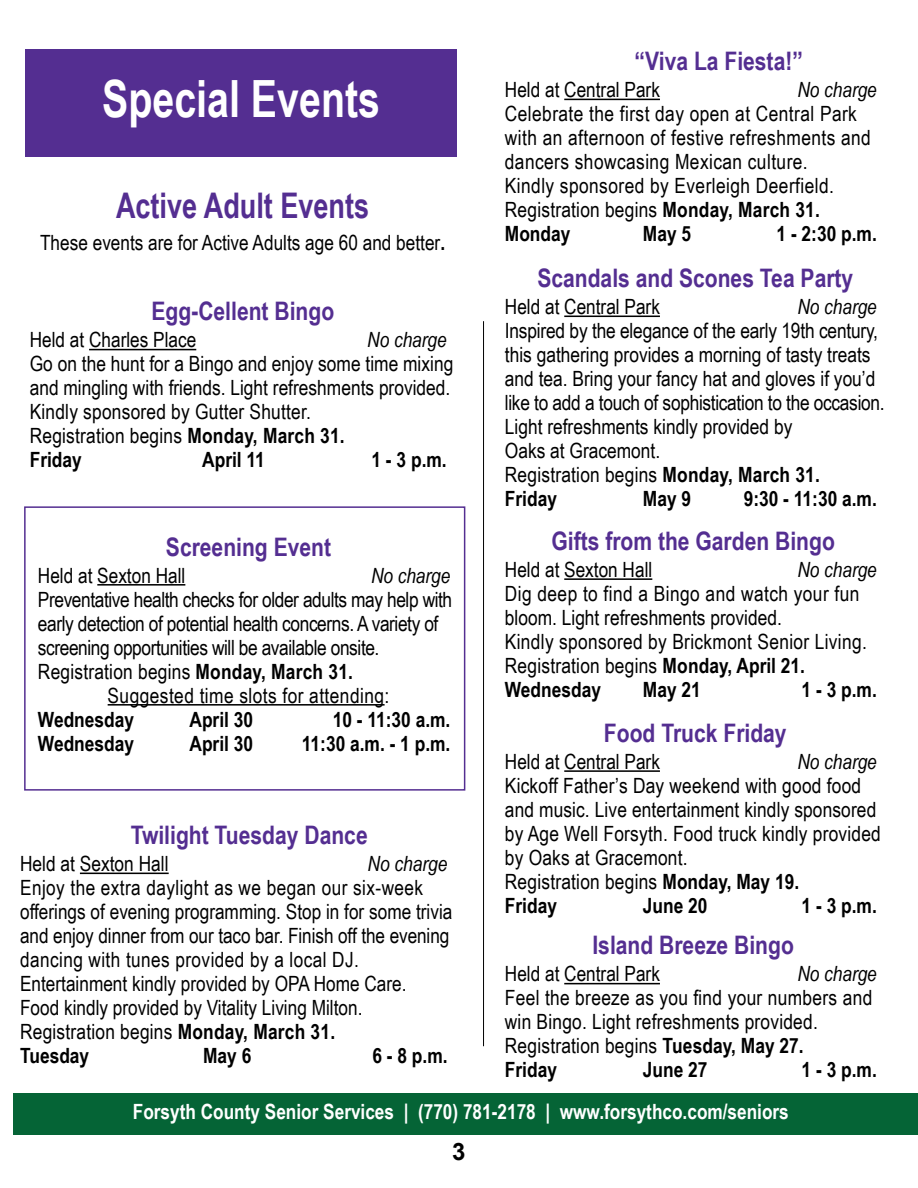
<style>
.page{position:relative;width:918px;height:1188px;background:#fff}
.page>*{position:absolute;margin:0;border:0;box-sizing:border-box;transform-origin:0 0}
.t1{font:700 51.3px "Arial Narrow";color:#fff;scale:.93 1}
.t2{font:700 35.25px "Arial Narrow";color:#542e91;scale:.93 1}
.t3{font:700 25.5px "Arial Narrow";color:#542e91}
.t4{font:700 24px "Arial";color:#000}
.t5{font:21px/24px "Arial Narrow";color:#000}
.t6{font:21px/24px "Arial Narrow";letter-spacing:.02em;color:#000}
.t7{font:700 21px "Arial Narrow";color:#000}
.t8{font:21px "Arial Narrow";letter-spacing:-.02em;color:#000}
.t9{font:700 21px "Arial Narrow";color:#fff}
.t10{font:italic 21px "Arial Narrow";color:#000}
.s1{font-weight:700}
</style>
<div class="page">
<div style="left:14px;top:1093px;width:904px;height:41px;background:#056436"></div>
<div style="left:25px;top:49px;width:432px;height:108px;background:#542e91"></div>
<hr style="left:483px;top:321px;width:1px;height:725px;background:#000">
<hr style="left:80px;top:873px;width:89px;height:1px;background:#000">
<hr style="left:89px;top:349px;width:107px;height:1px;background:#000">
<hr style="left:564px;top:99px;width:96px;height:1px;background:#000">
<hr style="left:97px;top:584px;width:88px;height:2px;background:#000">
<hr style="left:108px;top:704px;width:277px;height:2px;background:#000">
<hr style="left:564px;top:316px;width:96px;height:1px;background:#000">
<hr style="left:564px;top:578px;width:88px;height:2px;background:#000">
<hr style="left:564px;top:983px;width:96px;height:1px;background:#000">
<hr style="left:564px;top:770px;width:96px;height:2px;background:#000">
<div style="left:24px;top:506px;width:441px;height:285px;border:2px solid #542e91"></div>
<h1 class="t1" style="left:102px;top:60px;width:300px">Special Events</h1>
<h2 class="t2" style="left:116px;top:178px;width:274px">Active Adult Events</h2>
<p class="t5" style="left:40px;top:229px;width:407px">These events are for Active Adults age 60 and better<span class="s1">.</span></p>
<p class="t3" style="left:152px;top:292px;width:184px">Egg-Cellent Bingo</p>
<p class="t5" style="left:30px;top:327px;width:168px">Held at Charles Place</p>
<p class="t10" style="left:367px;top:325px;width:81px">No charge</p>
<p class="t5" style="left:30px;top:351px;width:425px">Go on the hunt for a Bingo and enjoy some time mixing and mingling with friends. Light refreshments provided.<br>Kindly sponsored by Gutter Shutter.<br>Registration begins <span class="s1">Monday, March 31.<br>Friday</span></p>
<p class="t7" style="left:202px;top:444px;width:64px">April 11</p>
<p class="t7" style="left:371px;top:444px;width:77px">1 - 3 p.m.</p>
<p class="t3" style="left:166px;top:527px;width:167px">Screening Event</p>
<p class="t5" style="left:38px;top:562px;width:149px">Held at Sexton Hall</p>
<p class="t10" style="left:371px;top:561px;width:81px">No charge</p>
<p class="t8" style="left:38px;top:584px;width:416px">Preventative health checks for older adults may help with</p>
<p class="t8" style="left:38px;top:608px;width:402px">early detection of potential health concerns. A variety of</p>
<p class="t8" style="left:38px;top:632px;width:343px">screening opportunities will be available onsite.</p>
<p class="t5" style="left:38px;top:658px;width:317px">Registration begins <span class="s1">Monday, March 31.</span></p>
<p class="t6" style="left:108px;top:682px;width:283px">Suggested time slots for attending:</p>
<p class="t7" style="left:38px;top:703px;width:98px">Wednesday</p>
<p class="t7" style="left:189px;top:703px;width:65px">April 30</p>
<p class="t7" style="left:333px;top:703px;width:119px">10 - 11:30 a.m.</p>
<p class="t7" style="left:38px;top:727px;width:98px">Wednesday</p>
<p class="t7" style="left:189px;top:727px;width:65px">April 30</p>
<p class="t7" style="left:302px;top:727px;width:150px">11:30 a.m. - 1 p.m.</p>
<p class="t3" style="left:131px;top:816px;width:239px">Twilight Tuesday Dance</p>
<p class="t5" style="left:20px;top:851px;width:150px">Held at Sexton Hall</p>
<p class="t10" style="left:368px;top:849px;width:82px">No charge</p>
<p class="t5" style="left:20px;top:875px;width:434px">Enjoy the extra daylight as we began our six-week offerings of evening programming. Stop in for some trivia and enjoy dinner from our taco bar. Finish off the evening dancing with tunes provided by a local DJ.<br>Entertainment kindly provided by OPA Home Care.<br>Food kindly provided by Vitality Living Milton.<br>Registration begins <span class="s1">Monday, March 31.<br>Tuesday</span></p>
<p class="t7" style="left:203px;top:1040px;width:50px">May 6</p>
<p class="t7" style="left:372px;top:1040px;width:77px">6 - 8 p.m.</p>
<p class="t3" style="left:635px;top:42px;width:170px">“Viva La Fiesta!”</p>
<p class="t5" style="left:505px;top:77px;width:157px">Held at Central Park</p>
<p class="t10" style="left:797px;top:75px;width:81px">No charge</p>
<p class="t6" style="left:505px;top:101px;width:368px">Celebrate the first day open at Central Park with an afternoon of festive refreshments and dancers showcasing Mexican culture.<br>Kindly sponsored by Everleigh Deerfield.<br>Registration begins <span class="s1">Monday, March 31.<br>Monday</span></p>
<p class="t7" style="left:643px;top:218px;width:50px">May 5</p>
<p class="t7" style="left:777px;top:218px;width:102px">1 - 2:30 p.m.</p>
<p class="t3" style="left:537px;top:259px;width:317px">Scandals and Scones Tea Party</p>
<p class="t5" style="left:505px;top:294px;width:157px">Held at Central Park</p>
<p class="t10" style="left:797px;top:292px;width:81px">No charge</p>
<p class="t5" style="left:505px;top:318px;width:381px">Inspired by the elegance of the early 19th century, this gathering provides a morning of tasty treats and tea. Bring your fancy hat and gloves if you’d like to add a touch of sophistication to the occasion.<br>Light refreshments kindly provided by<br>Oaks at Gracemont.<br>Registration begins <span class="s1">Monday, March 31.<br>Friday</span></p>
<p class="t7" style="left:643px;top:483px;width:50px">May 9</p>
<p class="t7" style="left:744px;top:483px;width:135px">9:30 - 11:30 a.m.</p>
<p class="t3" style="left:551px;top:522px;width:285px">Gifts from the Garden Bingo</p>
<p class="t5" style="left:505px;top:557px;width:149px">Held at Sexton Hall</p>
<p class="t10" style="left:797px;top:555px;width:81px">No charge</p>
<p class="t5" style="left:505px;top:581px;width:363px">Dig deep to find a Bingo and watch your fun bloom. Light refreshments provided.<br>Kindly sponsored by Brickmont Senior Living.<br>Registration begins <span class="s1">Monday, April 21.<br>Wednesday</span></p>
<p class="t7" style="left:643px;top:674px;width:59px">May 21</p>
<p class="t7" style="left:802px;top:674px;width:77px">1 - 3 p.m.</p>
<p class="t3" style="left:604px;top:714px;width:184px">Food Truck Friday</p>
<p class="t5" style="left:505px;top:749px;width:157px">Held at Central Park</p>
<p class="t10" style="left:797px;top:747px;width:81px">No charge</p>
<p class="t5" style="left:505px;top:773px;width:378px">Kickoff Father’s Day weekend with good food and music. Live entertainment kindly sponsored by Age Well Forsyth. Food truck kindly provided by Oaks at Gracemont.<br>Registration begins <span class="s1">Monday, May 19.<br>Friday</span></p>
<p class="t7" style="left:643px;top:890px;width:66px">June 20</p>
<p class="t7" style="left:802px;top:890px;width:77px">1 - 3 p.m.</p>
<p class="t3" style="left:592px;top:926px;width:203px">Island Breeze Bingo</p>
<p class="t5" style="left:505px;top:961px;width:157px">Held at Central Park</p>
<p class="t10" style="left:797px;top:959px;width:81px">No charge</p>
<p class="t5" style="left:505px;top:985px;width:369px">Feel the breeze as you find your numbers and win Bingo. Light refreshments provided.<br>Registration begins <span class="s1">Tuesday, May 27.<br>Friday</span></p>
<p class="t7" style="left:643px;top:1054px;width:66px">June 27</p>
<p class="t7" style="left:802px;top:1054px;width:77px">1 - 3 p.m.</p>
<p class="t9" style="left:133px;top:1096px;width:658px">Forsyth County Senior Services | (770) 781-2178 | www.forsythco.com/seniors</p>
<p class="t4" style="left:452px;top:1135px;width:15px">3</p>
</div>
